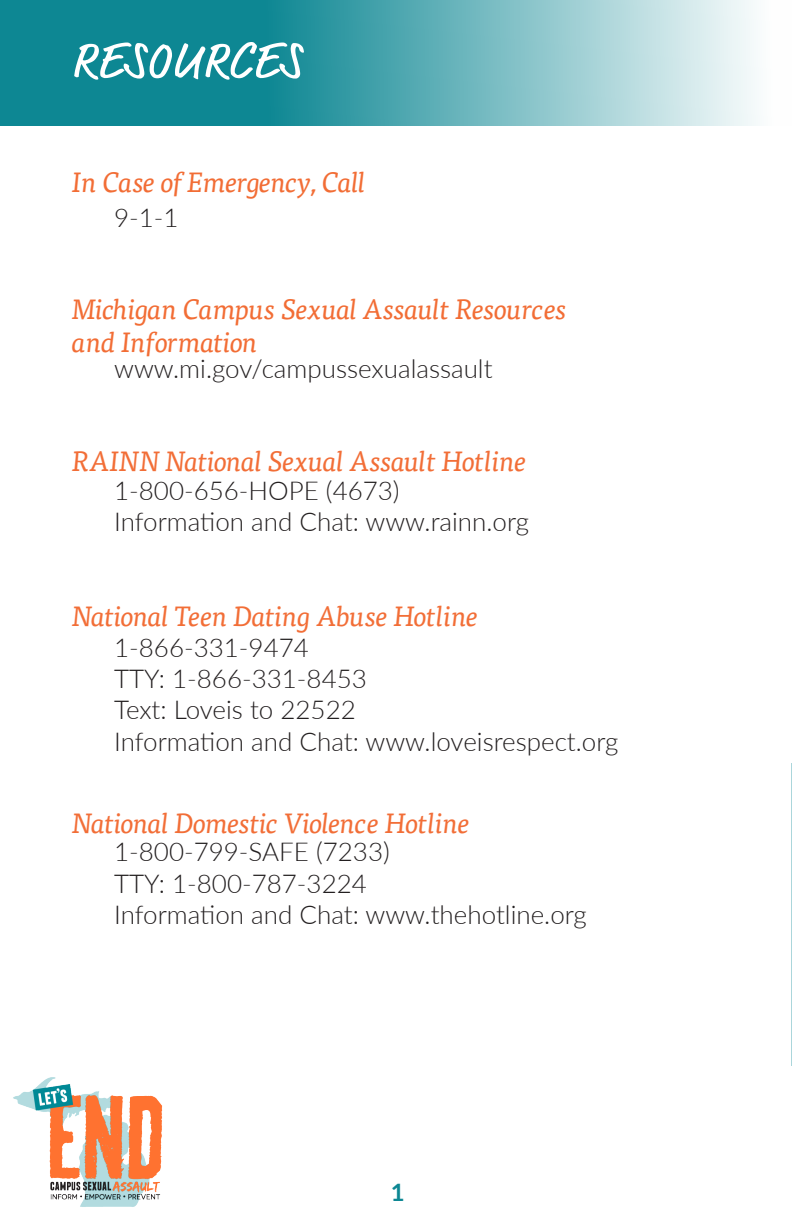
<style>
.page{position:relative;width:792px;height:1224px;background:#fff}
.page>*{position:absolute;margin:0;border:0;box-sizing:border-box;transform-origin:0 0}
.t1{font:52px "Market";color:#fff}
.t2{font:italic 28px "Tisa Pro";letter-spacing:-.03em;color:#f26e37}
.t3{font:italic 28px "Tisa Pro";letter-spacing:-.03em;color:#f26d35}
.t4{font:300 26px "Lato";color:#231f20}
.t5{font:700 24px "Lato";color:#0d8793}
</style>
<div class="page">
<svg style="left:0;top:0;width:756px;height:126px;background:#58acb4"></svg>
<hr style="left:791px;top:763px;width:1px;height:302px;background:#abd6db">
<img style="left:13px;top:1077px;width:150px;height:130px">
<h1 class="t1" style="left:70px;top:29px;width:232px">RESOURCES</h1>
<h2 class="t3" style="left:72px;top:161px;width:295px">In Case of Emergency, Call</h2>
<p class="t4" style="left:114px;top:199px;width:66px">9-1-1</p>
<h2 class="t3" style="left:72px;top:288px;width:497px">Michigan Campus Sexual Assault Resources</h2>
<p class="t3" style="left:72px;top:322px;width:187px">and Information</p>
<p class="t4" style="left:114px;top:350px;width:380px">www.mi.gov/campussexualassault</p>
<h2 class="t2" style="left:72px;top:440px;width:456px">RAINN National Sexual Assault Hotline</h2>
<p class="t4" style="left:114px;top:473px;width:287px">1-800-656-HOPE (4673)</p>
<p class="t4" style="left:114px;top:504px;width:416px">Information and Chat: www.rainn.org</p>
<h2 class="t2" style="left:72px;top:596px;width:408px">National Teen Dating Abuse Hotline</h2>
<p class="t4" style="left:114px;top:630px;width:196px">1-866-331-9474</p>
<p class="t4" style="left:114px;top:661px;width:254px">TTY: 1-866-331-8453</p>
<p class="t4" style="left:114px;top:692px;width:243px">Text: Loveis to 22522</p>
<p class="t4" style="left:114px;top:723px;width:506px">Information and Chat: www.loveisrespect.org</p>
<h2 class="t2" style="left:72px;top:802px;width:400px">National Domestic Violence Hotline</h2>
<p class="t4" style="left:114px;top:834px;width:277px">1-800-799-SAFE (7233)</p>
<p class="t4" style="left:114px;top:865px;width:254px">TTY: 1-800-787-3224</p>
<p class="t4" style="left:114px;top:896px;width:474px">Information and Chat: www.thehotline.org</p>
<p class="t5" style="left:391px;top:1175px;width:15px">1</p>
</div>
